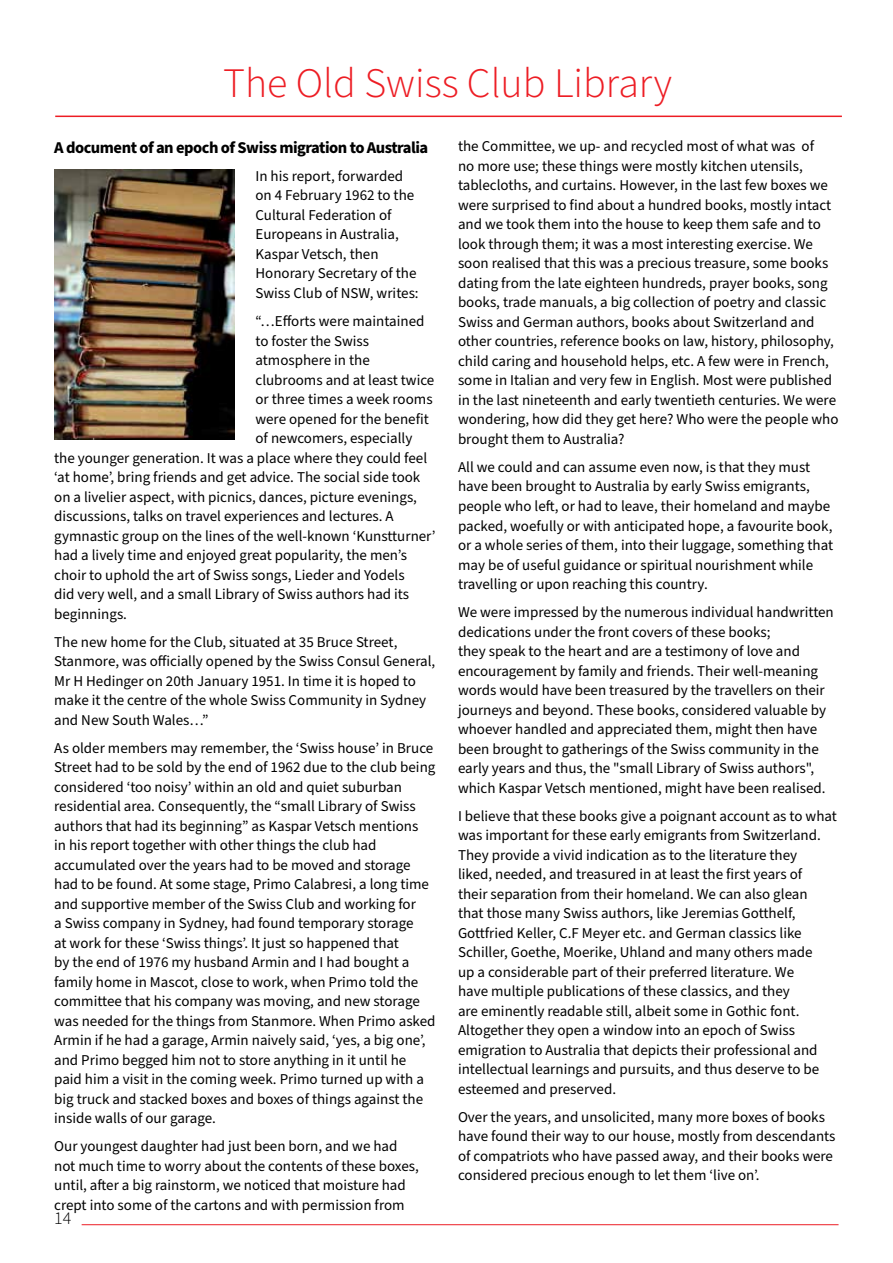
<style>
.page{position:relative;width:893px;height:1263px;background:#fff}
.page>*{position:absolute;margin:0;border:0;box-sizing:border-box;transform-origin:0 0}
.t1{font:42px "Source Sans Variable";color:#ed1d24}
.t2{font:18px "Source Sans Variable";color:#000}
.t3{font:700 16.5px "Source Sans Pro";letter-spacing:-.03em;color:#000}
.t4{font:15px/19.5px "Source Sans Pro";color:#000}
</style>
<div class="page">
<hr style="left:82px;top:1224px;width:756px;height:1px;background:#ed1d24">
<hr style="left:55px;top:116px;width:787px;height:1px;background:#ed1d24">
<img style="left:54px;top:169px;width:180px;height:270px">
<h1 class="t1" style="left:223px;top:58px;width:450px">The Old Swiss Club Library</h1>
<p class="t3" style="left:54px;top:136px;width:376px">A document of an epoch of Swiss migration to Australia</p>
<p class="t4" style="left:255px;top:167px;width:165px">In his report, forwarded on 4 February 1962 to the<br>Cultural Federation of<br>Europeans in Australia,<br>Kaspar Vetsch, then<br>Honorary Secretary of the<br>Swiss Club of NSW, writes:</p>
<p class="t4" style="left:255px;top:312px;width:170px">“…Efforts were maintained</p>
<p class="t4" style="left:255px;top:331px;width:115px">to foster the Swiss</p>
<p class="t4" style="left:255px;top:351px;width:116px">atmosphere in the</p>
<p class="t4" style="left:255px;top:370px;width:180px">clubrooms and at least twice</p>
<p class="t4" style="left:255px;top:390px;width:179px">or three times a week rooms</p>
<p class="t4" style="left:255px;top:409px;width:175px">were opened for the benefit</p>
<p class="t4" style="left:255px;top:429px;width:158px">of newcomers, especially</p>
<p class="t4" style="left:54px;top:448px;width:374px">the younger generation. It was a place where they could feel</p>
<p class="t4" style="left:54px;top:468px;width:368px">‘at home’, bring friends and get advice. The social side took</p>
<p class="t4" style="left:54px;top:487px;width:364px">on a livelier aspect, with picnics, dances, picture evenings,</p>
<p class="t4" style="left:54px;top:507px;width:341px">discussions, talks on travel experiences and lectures. A</p>
<p class="t4" style="left:54px;top:526px;width:383px">gymnastic group on the lines of the well-known ‘Kunstturner’</p>
<p class="t4" style="left:54px;top:546px;width:354px">had a lively time and enjoyed great popularity, the men’s</p>
<p class="t4" style="left:54px;top:565px;width:352px">choir to uphold the art of Swiss songs, Lieder and Yodels</p>
<p class="t4" style="left:54px;top:585px;width:356px">did very well, and a small Library of Swiss authors had its</p>
<p class="t4" style="left:54px;top:604px;width:74px">beginnings.</p>
<p class="t4" style="left:54px;top:632px;width:383px">The new home for the Club, situated at 35 Bruce Street, Stanmore, was officially opened by the Swiss Consul General, Mr H Hedinger on 20th January 1951. In time it is hoped to make it the centre of the whole Swiss Community in Sydney and New South Wales…”</p>
<p class="t4" style="left:54px;top:738px;width:383px">As older members may remember, the ‘Swiss house’ in Bruce Street had to be sold by the end of 1962 due to the club being considered ‘too noisy’ within an old and quiet suburban residential area. Consequently, the “small Library of Swiss authors that had its beginning” as Kaspar Vetsch mentions<br>in his report together with other things the club had accumulated over the years had to be moved and storage had to be found. At some stage, Primo Calabresi, a long time and supportive member of the Swiss Club and working for<br>a Swiss company in Sydney, had found temporary storage<br>at work for these ‘Swiss things’. It just so happened that<br>by the end of 1976 my husband Armin and I had bought a family home in Mascot, close to work, when Primo told the committee that his company was moving, and new storage was needed for the things from Stanmore. When Primo asked Armin if he had a garage, Armin naively said, ‘yes, a big one’, and Primo begged him not to store anything in it until he paid him a visit in the coming week. Primo turned up with a big truck and stacked boxes and boxes of things against the inside walls of our garage.</p>
<p class="t4" style="left:54px;top:1137px;width:366px">Our youngest daughter had just been born, and we had not much time to worry about the contents of these boxes, until, after a big rainstorm, we noticed that moisture had crept into some of the cartons and with permission from</p>
<p class="t2" style="left:54px;top:1207px;width:19px">14</p>
<p class="t4" style="left:458px;top:137px;width:382px">the Committee, we up- and recycled most of what was of<br>no more use; these things were mostly kitchen utensils, tablecloths, and curtains. However, in the last few boxes we were surprised to find about a hundred books, mostly intact and we took them into the house to keep them safe and to look through them; it was a most interesting exercise. We soon realised that this was a precious treasure, some books dating from the late eighteen hundreds, prayer books, song books, trade manuals, a big collection of poetry and classic Swiss and German authors, books about Switzerland and other countries, reference books on law, history, philosophy, child caring and household helps, etc. A few were in French, some in Italian and very few in English. Most were published in the last nineteenth and early twentieth centuries. We were wondering, how did they get here? Who were the people who brought them to Australia?</p>
<p class="t4" style="left:458px;top:458px;width:377px">All we could and can assume even now, is that they must have been brought to Australia by early Swiss emigrants, people who left, or had to leave, their homeland and maybe packed, woefully or with anticipated hope, a favourite book, or a whole series of them, into their luggage, something that may be of useful guidance or spiritual nourishment while travelling or upon reaching this country.</p>
<p class="t4" style="left:458px;top:603px;width:377px">We were impressed by the numerous individual handwritten dedications under the front covers of these books;<br>they speak to the heart and are a testimony of love and encouragement by family and friends. Their well-meaning words would have been treasured by the travellers on their journeys and beyond. These books, considered valuable by whoever handled and appreciated them, might then have been brought to gatherings of the Swiss community in the early years and thus, the "small Library of Swiss authors", which Kaspar Vetsch mentioned, might have been realised.</p>
<p class="t4" style="left:458px;top:806px;width:380px">I believe that these books give a poignant account as to what was important for these early emigrants from Switzerland.<br>They provide a vivid indication as to the literature they<br>liked, needed, and treasured in at least the first years of<br>their separation from their homeland. We can also glean that those many Swiss authors, like Jeremias Gotthelf, Gottfried Keller, C.F Meyer etc. and German classics like Schiller, Goethe, Moerike, Uhland and many others made<br>up a considerable part of their preferred literature. We<br>have multiple publications of these classics, and they<br>are eminently readable still, albeit some in Gothic font.<br>Altogether they open a window into an epoch of Swiss emigration to Australia that depicts their professional and intellectual learnings and pursuits, and thus deserve to be esteemed and preserved.</p>
<p class="t4" style="left:458px;top:1107px;width:379px">Over the years, and unsolicited, many more boxes of books have found their way to our house, mostly from descendants of compatriots who have passed away, and their books were considered precious enough to let them ‘live on’.</p>
</div>
